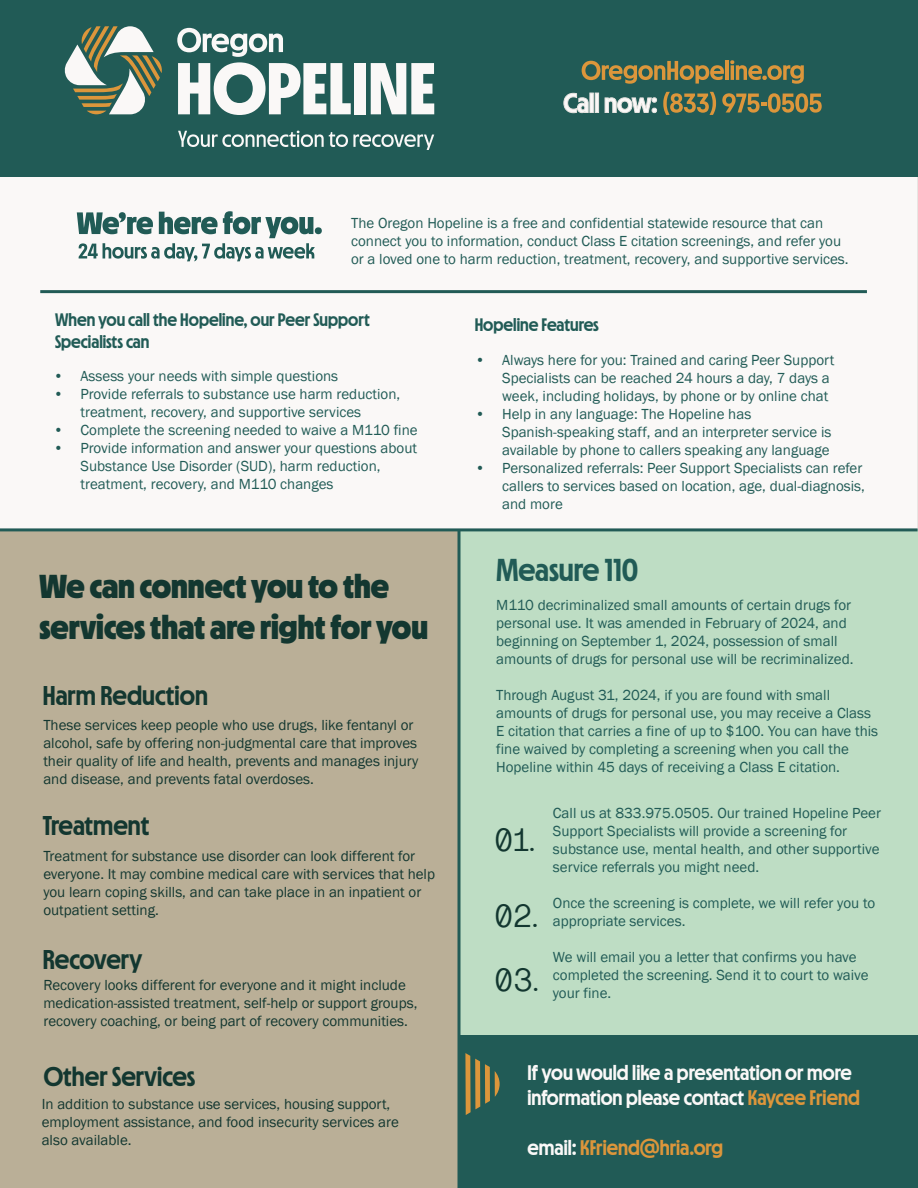
<style>
.page{position:relative;width:918px;height:1188px;background:#fff}
.page>*{position:absolute;margin:0;border:0;box-sizing:border-box;transform-origin:0 0}
.t1{font:900 33px/40.5px "MD Nichrome";color:#133730}
.t2{font:300 33px/64.1px "Almarena Mono";color:#133730}
.t3{font:31.5px "MD Nichrome Dark";color:#215b56}
.t4{font:27px "MD Nichrome Dark";color:#133730}
.t5{font:21px/25.2px "MD Nichrome Dark";color:#faf8f7}
.t6{font:21px "MD Nichrome Dark";color:#dc963b}
.t7{font:18px "MD Nichrome Dark";color:#215b56}
.t8{font:15px/18px "Franklin Gothic";color:#215b56}
.t9{font:15px/18px "Franklin Gothic";color:#133730}
.s1{color:#dc963b}
.s2{color:#faf8f7}
</style>
<div class="page">
<svg style="left:0;top:176px;width:918px;height:352px"></svg>
<div style="left:0;top:530px;width:459px;height:657px;background:#baaf97"></div>
<div style="left:459px;top:1035px;width:459px;height:153px;background:#215b56"></div>
<div style="left:0;top:0;width:918px;height:176px;background:#215b56"></div>
<svg style="left:64px;top:26px;width:98px;height:88px"></svg>
<div style="left:354px;top:63px;width:12px;height:51px;background:#faf8f7"></div>
<svg style="left:371px;top:63px;width:63px;height:51px"></svg>
<svg style="left:177px;top:28px;width:174px;height:87px"></svg>
<svg style="left:178px;top:131px;width:256px;height:19px"></svg>
<svg style="left:582px;top:61px;width:142px;height:23px"></svg>
<hr style="left:725px;top:60px;width:4px;height:20px;background:#dc963b">
<svg style="left:730px;top:60px;width:74px;height:24px"></svg>
<svg style="left:563px;top:93px;width:26px;height:20px"></svg>
<svg style="left:590px;top:93px;width:4px;height:20px"></svg>
<svg style="left:595px;top:93px;width:4px;height:20px"></svg>
<svg style="left:604px;top:97px;width:53px;height:17px"></svg>
<svg style="left:663px;top:92px;width:53px;height:23px"></svg>
<svg style="left:722px;top:93px;width:100px;height:20px"></svg>
<svg style="left:77px;top:211px;width:245px;height:50px"></svg>
<div style="left:459px;top:530px;width:459px;height:505px;background:#beddc4"></div>
<hr style="left:458px;top:530px;width:2px;height:658px;background:#215b56">
<svg style="left:465px;top:1053px;width:35px;height:62px"></svg>
<hr style="left:0;top:528px;width:918px;height:3px;background:#215b56">
<hr style="left:40px;top:290px;width:827px;height:3px;background:#215b56">
<p class="t8" style="left:351px;top:214px;width:499px">The Oregon Hopeline is a free and confidential statewide resource that can connect you to information, conduct Class E citation screenings, and refer you or a loved one to harm reduction, treatment, recovery, and supportive services.</p>
<p class="t7" style="left:55px;top:309px;width:316px">When you call the Hopeline, our Peer Support</p>
<p class="t7" style="left:475px;top:314px;width:126px">Hopeline Features</p>
<p class="t7" style="left:55px;top:330px;width:96px">Specialists can</p>
<p class="t8" style="left:54px;top:367px;width:286px">• Assess your needs with simple questions</p>
<p class="t8" style="left:81px;top:385px;width:321px;text-indent:-27px">• Provide referrals to substance use harm reduction, treatment, recovery, and supportive services</p>
<p class="t8" style="left:54px;top:421px;width:366px">• Complete the screening needed to waive a M110 fine</p>
<p class="t8" style="left:81px;top:439px;width:338px;text-indent:-27px">• Provide information and answer your questions about<br>Substance Use Disorder (SUD), harm reduction, treatment, recovery, and M110 changes</p>
<h1 class="t1" style="left:39px;top:565px;width:390px">We can connect you to the services that are right for you</h1>
<h3 class="t4" style="left:43px;top:679px;width:166px">Harm Reduction</h3>
<p class="t9" style="left:43px;top:717px;width:377px">These services keep people who use drugs, like fentanyl or alcohol, safe by offering non-judgmental care that improves their quality of life and health, prevents and manages injury and disease, and prevents fatal overdoses.</p>
<h3 class="t4" style="left:43px;top:809px;width:108px">Treatment</h3>
<p class="t9" style="left:43px;top:847px;width:393px">Treatment for substance use disorder can look different for everyone. It may combine medical care with services that help you learn coping skills, and can take place in an inpatient or outpatient setting.</p>
<h3 class="t4" style="left:43px;top:943px;width:101px">Recovery</h3>
<p class="t9" style="left:43px;top:977px;width:376px">Recovery looks different for everyone and it might include medication-assisted treatment, self-help or support groups, recovery coaching, or being part of recovery communities.</p>
<h3 class="t4" style="left:44px;top:1060px;width:153px">Other Services</h3>
<p class="t9" style="left:42px;top:1095px;width:359px">In addition to substance use services, housing support, employment assistance, and food insecurity services are also available.</p>
<p class="t8" style="left:502px;top:351px;width:334px;text-indent:-27px">• Always here for you: Trained and caring Peer Support<br>Specialists can be reached 24 hours a day, 7 days a week, including holidays, by phone or by online chat</p>
<p class="t8" style="left:502px;top:405px;width:331px;text-indent:-27px">• Help in any language: The Hopeline has<br>Spanish-speaking staff, and an interpreter service is available by phone to callers speaking any language</p>
<p class="t8" style="left:502px;top:459px;width:364px;text-indent:-27px">• Personalized referrals: Peer Support Specialists can refer callers to services based on location, age, dual-diagnosis, and more</p>
<h2 class="t3" style="left:496px;top:550px;width:144px">Measure 110</h2>
<p class="t8" style="left:496px;top:597px;width:359px">M110 decriminalized small amounts of certain drugs for personal use. It was amended in February of 2024, and beginning on September 1, 2024, possession of small amounts of drugs for personal use will be recriminalized.</p>
<p class="t8" style="left:496px;top:687px;width:384px">Through August 31, 2024, if you are found with small amounts of drugs for personal use, you may receive a Class E citation that carries a fine of up to $100. You can have this fine waived by completing a screening when you call the Hopeline within 45 days of receiving a Class E citation.</p>
<p class="t8" style="left:553px;top:804px;width:330px">Call us at 833.975.0505. Our trained Hopeline Peer Support Specialists will provide a screening for substance use, mental health, and other supportive service referrals you might need.</p>
<p class="t8" style="left:553px;top:894px;width:324px">Once the screening is complete, we will refer you to appropriate services.</p>
<p class="t8" style="left:553px;top:948px;width:317px">We will email you a letter that confirms you have completed the screening. Send it to court to waive your fine.</p>
<h1 class="t2" style="left:494px;top:807px;width:42px">01.</h1>
<h1 class="t2" style="left:494px;top:883px;width:46px">02.<br>03.</h1>
<h3 class="t5" style="left:528px;top:1059px;width:334px">If you would like a presentation or more information please contact <span class="s1">Kaycee Friend</span></h3>
<h3 class="t6" style="left:528px;top:1135px;width:197px"><span class="s2">email:</span> KFriend@hria.org</h3>
</div>
